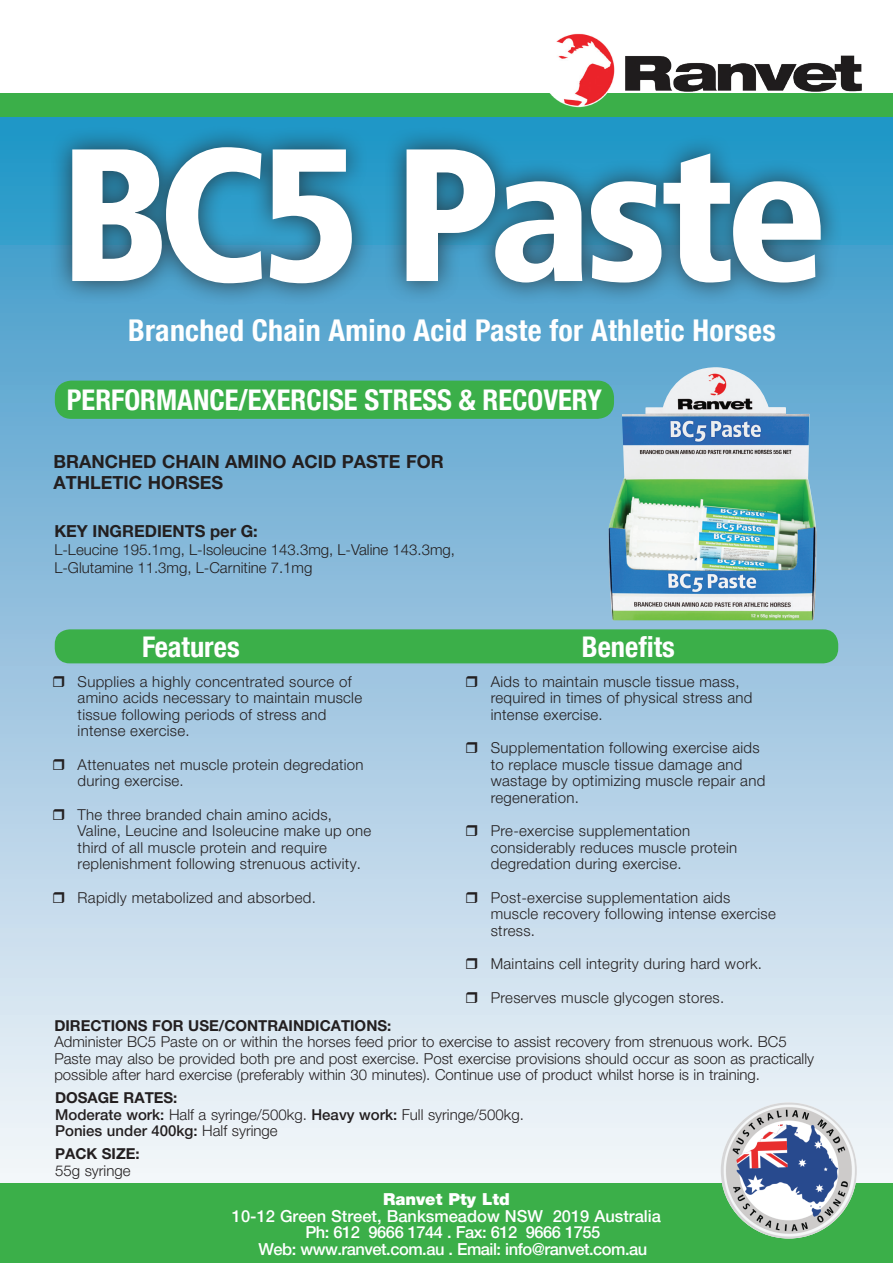
<style>
.page{position:relative;width:893px;height:1263px;background:#fff}
.page>*{position:absolute;margin:0;border:0;box-sizing:border-box;transform-origin:0 0}
.t1{font:700 condensed 30px "Helvetica Neue LT Pro";letter-spacing:.01em;color:#fff}
.t2{font:700 condensed 28.5px "Helvetica Neue LT Pro";color:#fff}
.t3{font:700 18px/21px "Helvetica Neue LT Pro";color:#231f20}
.t4{font:500 16.5px "Helvetica Neue LT Pro";letter-spacing:-.03em;color:#fff}
.t5{font:500 16.5px "Helvetica Neue LT Pro";color:#fff}
.t6{font:700 16.5px "Helvetica Neue LT Pro";color:#231f20}
.t7{font:900 16.5px "Helvetica Neue LT Pro";color:#fff}
.t8{font:300 15px/16.5px "Helvetica Neue LT Pro";letter-spacing:.02em;color:#231f20}
.t9{font:300 15px/16.5px "Helvetica Neue LT Pro";color:#231f20}
.t10{font:700 15px "Helvetica Neue LT Pro";color:#231f20}
.s1{font-weight:700}
.s2{font-weight:500}
</style>
<div class="page">
<div style="left:0;top:109px;width:893px;height:1153px;background:linear-gradient(to bottom,#2a92c6,#fffcfc)"></div>
<div style="left:0;top:1184px;width:893px;height:79px;background:#3baf49"></div>
<div style="left:55px;top:381px;width:559px;height:38px;background:#3baf49;border-radius:16px"></div>
<div style="left:0;top:94px;width:893px;height:23px;background:#3baf49"></div>
<div style="left:55px;top:629px;width:783px;height:34px;background:#3baf49;border-radius:15px"></div>
<div style="left:49px;top:124px;width:794px;height:182px;background:#231f20;opacity:.75"></div>
<svg style="left:72px;top:147px;width:749px;height:136px"></svg>
<img style="left:721px;top:1102px;width:136px;height:136px;border-radius:68px">
<img style="left:547px;top:33px;width:346px;height:75px">
<img style="left:608px;top:367px;width:209px;height:253px">
<svg style="left:53px;top:676px;width:11px;height:11px"></svg>
<svg style="left:53px;top:759px;width:11px;height:11px"></svg>
<svg style="left:53px;top:809px;width:11px;height:11px"></svg>
<svg style="left:53px;top:892px;width:11px;height:11px"></svg>
<svg style="left:466px;top:676px;width:11px;height:11px"></svg>
<svg style="left:466px;top:742px;width:11px;height:11px"></svg>
<svg style="left:466px;top:825px;width:11px;height:11px"></svg>
<svg style="left:466px;top:892px;width:11px;height:11px"></svg>
<svg style="left:466px;top:958px;width:11px;height:11px"></svg>
<svg style="left:466px;top:992px;width:11px;height:11px"></svg>
<h1 class="t1" style="left:128px;top:312px;width:649px">Branched Chain Amino Acid Paste for Athletic Horses</h1>
<h2 class="t2" style="left:67px;top:383px;width:537px">PERFORMANCE/EXERCISE STRESS &amp; RECOVERY</h2>
<p class="t3" style="left:54px;top:451px;width:392px">BRANCHED CHAIN AMINO ACID PASTE FOR<br>ATHLETIC HORSES</p>
<p class="t6" style="left:54px;top:521px;width:205px">KEY INGREDIENTS per G:</p>
<p class="t9" style="left:54px;top:541px;width:402px;line-height:18px">L-Leucine 195.1mg, L-Isoleucine 143.3mg, L-Valine 143.3mg,<br>L-Glutamine 11.3mg, L-Carnitine 7.1mg</p>
<h2 class="t2" style="left:142px;top:629px;width:99px">Features</h2>
<h2 class="t2" style="left:582px;top:629px;width:94px">Benefits</h2>
<p class="t8" style="left:78px;top:673px;width:286px">Supplies a highly concentrated source of amino acids necessary to maintain muscle tissue following periods of stress and intense exercise.</p>
<p class="t8" style="left:78px;top:756px;width:287px">Attenuates net muscle protein degredation during exercise.</p>
<p class="t8" style="left:78px;top:806px;width:295px">The three branded chain amino acids, Valine, Leucine and Isoleucine make up one third of all muscle protein and require replenishment following strenuous activity.</p>
<p class="t8" style="left:78px;top:889px;width:240px">Rapidly metabolized and absorbed.</p>
<p class="t8" style="left:491px;top:673px;width:263px">Aids to maintain muscle tissue mass, required in times of physical stress and intense exercise.</p>
<p class="t8" style="left:491px;top:739px;width:276px">Supplementation following exercise aids to replace muscle tissue damage and wastage by optimizing muscle repair and regeneration.</p>
<p class="t8" style="left:491px;top:822px;width:248px">Pre-exercise supplementation considerably reduces muscle protein degredation during exercise.</p>
<p class="t8" style="left:491px;top:889px;width:287px">Post-exercise supplementation aids muscle recovery following intense exercise stress.</p>
<p class="t8" style="left:491px;top:955px;width:273px">Maintains cell integrity during hard work.</p>
<p class="t8" style="left:491px;top:989px;width:235px">Preserves muscle glycogen stores.</p>
<p class="t10" style="left:54px;top:1016px;width:338px">DIRECTIONS FOR USE/CONTRAINDICATIONS:</p>
<p class="t9" style="left:54px;top:1033px;width:761px">Administer BC5 Paste on or within the horses feed prior to exercise to assist recovery from strenuous work. BC5<br>Paste may also be provided both pre and post exercise. Post exercise provisions should occur as soon as practically possible after hard exercise (preferably within 30 minutes). Continue use of product whilst horse is in training.</p>
<p class="t9" style="left:55px;top:1089px;width:470px"><span class="s1">DOSAGE RATES:<br></span><span class="s2">Moderate work:</span> Half a syringe/500kg. <span class="s2">Heavy work:</span> Full syringe/500kg.<br><span class="s2">Ponies under 400kg:</span> Half syringe</p>
<p class="t10" style="left:55px;top:1145px;width:86px">PACK SIZE:</p>
<p class="t9" style="left:55px;top:1162px;width:77px">55g syringe</p>
<p class="t7" style="left:383px;top:1189px;width:128px">Ranvet Pty Ltd</p>
<p class="t5" style="left:232px;top:1206px;width:431px">10-12 Green Street, Banksmeadow NSW 2019 Australia</p>
<p class="t4" style="left:305px;top:1222px;width:297px">Ph: 612 9666 1744 . Fax: 612 9666 1755</p>
<p class="t4" style="left:258px;top:1239px;width:390px">Web: www.ranvet.com.au . Email: info@ranvet.com.au</p>
</div>
